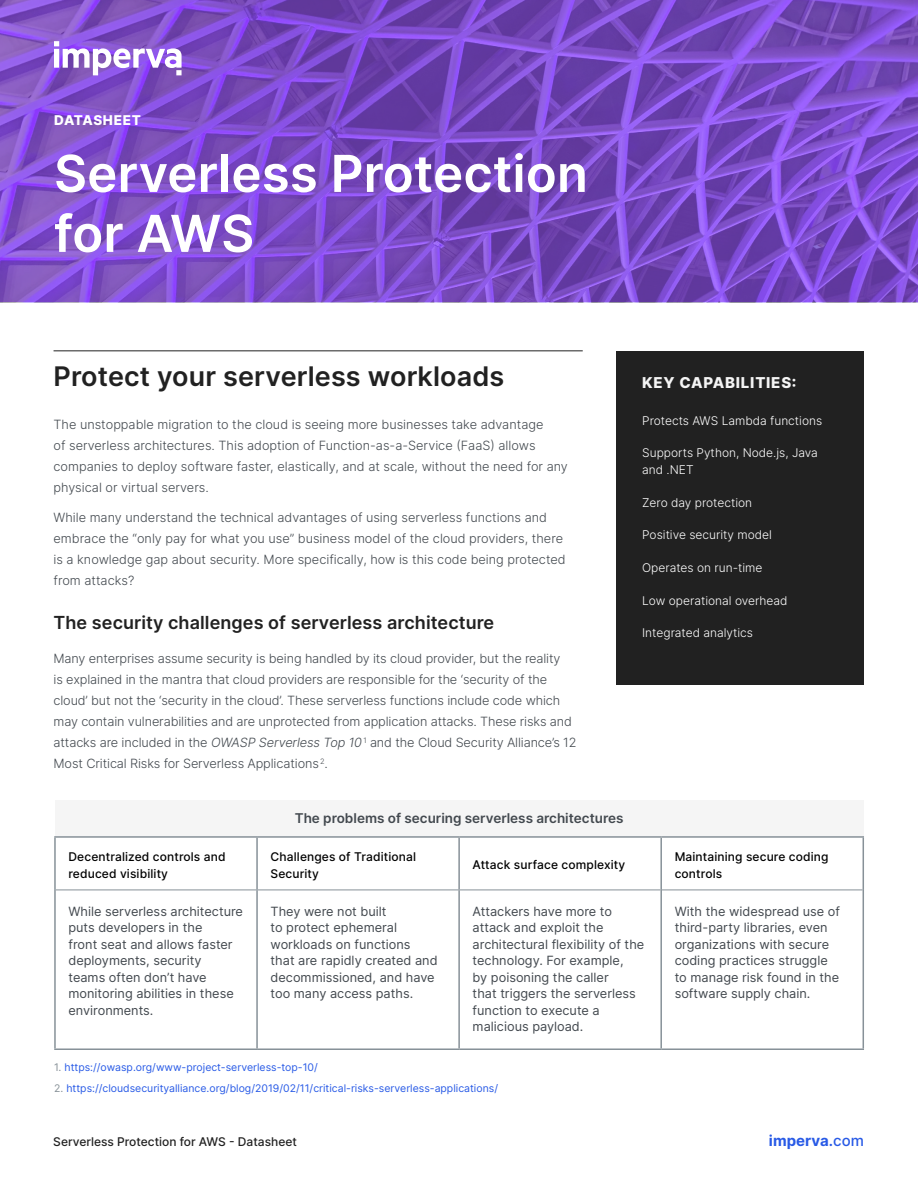
<style>
.page{position:relative;width:918px;height:1188px;background:#fff}
.page>*{position:absolute;margin:0;border:0;box-sizing:border-box;transform-origin:0 0}
.t1{font:600 51px/60px "Inter";color:#fff}
.t2{font:600 27px "Inter";letter-spacing:.005em;color:#212121}
.t3{font:600 18px "Inter";letter-spacing:.005em;color:#212121}
.t4{font:800 15px "Inter";letter-spacing:.05em;color:#f5f5f5}
.t5{font:700 15px "Inter";color:#285ae6}
.t6{font:600 13.5px "Inter";color:#43494f}
.t7{font:800 13.5px "Inter";letter-spacing:.04em;color:#fff}
.t8{font:300 12.75px/21px "Inter";letter-spacing:-.005em;color:#43494f}
.t9{font:12.75px/16.5px "Inter";color:#43494f}
.t10{font:300 12px/16.5px "Inter";color:#fff}
.t11{font:500 12px/16.5px "Inter";letter-spacing:.01em;color:#000}
.t12{font:500 12px "Inter";color:#212121}
.t13{font:10.5px "Inter";color:#285ae6}
.s1{font-style:italic}
.s2{color:#879198}
.s3{font-weight:600}
.s4{font-weight:500}
</style>
<div class="page">
<img style="left:0;top:0;width:918px;height:302px">
<svg style="left:54px;top:41px;width:128px;height:34px"></svg>
<hr style="left:54px;top:350px;width:529px;height:1px;background:#212121">
<div style="left:617px;top:351px;width:247px;height:334px;background:#212121"></div>
<div style="left:55px;top:800px;width:808px;height:37px;background:#f5f5f5"></div>
<hr style="left:54px;top:836px;width:203px;height:2px;background:#879198">
<hr style="left:257px;top:836px;width:202px;height:2px;background:#879198">
<hr style="left:459px;top:836px;width:202px;height:2px;background:#879198">
<hr style="left:661px;top:836px;width:203px;height:2px;background:#879198">
<hr style="left:54px;top:838px;width:2px;height:52px;background:#879198">
<hr style="left:256px;top:838px;width:2px;height:52px;background:#879198">
<hr style="left:458px;top:838px;width:2px;height:52px;background:#879198">
<hr style="left:56px;top:890px;width:201px;height:1px;background:#879198">
<hr style="left:257px;top:890px;width:202px;height:1px;background:#879198">
<hr style="left:459px;top:890px;width:201px;height:1px;background:#879198">
<hr style="left:662px;top:890px;width:201px;height:1px;background:#879198">
<hr style="left:54px;top:890px;width:2px;height:158px;background:#879198">
<hr style="left:256px;top:890px;width:2px;height:158px;background:#879198">
<hr style="left:458px;top:890px;width:2px;height:158px;background:#879198">
<hr style="left:54px;top:1048px;width:203px;height:2px;background:#879198">
<hr style="left:257px;top:1048px;width:202px;height:2px;background:#879198">
<hr style="left:661px;top:1048px;width:203px;height:2px;background:#879198">
<hr style="left:660px;top:838px;width:2px;height:52px;background:#879198">
<hr style="left:660px;top:890px;width:2px;height:158px;background:#879198">
<hr style="left:459px;top:1048px;width:202px;height:2px;background:#879198">
<hr style="left:863px;top:838px;width:1px;height:52px;background:#879198">
<hr style="left:863px;top:890px;width:1px;height:158px;background:#879198">
<p class="t7" style="left:54px;top:110px;width:88px">DATASHEET</p>
<h1 class="t1" style="left:54px;top:142px;width:536px">Serverless Protection for AWS</h1>
<h2 class="t2" style="left:54px;top:356px;width:452px">Protect your serverless workloads</h2>
<p class="t8" style="left:54px;top:414px;width:516px">The unstoppable migration to the cloud is seeing more businesses take advantage<br>of serverless architectures. This adoption of Function-as-a-Service (FaaS) allows companies to deploy software faster, elastically, and at scale, without the need for any physical or virtual servers.</p>
<p class="t8" style="left:54px;top:507px;width:514px">While many understand the technical advantages of using serverless functions and embrace the “only pay for what you use” business model of the cloud providers, there is a knowledge gap about security. More specifically, how is this code being protected from attacks?</p>
<h3 class="t3" style="left:54px;top:609px;width:442px">The security challenges of serverless architecture</h3>
<p class="t8" style="left:54px;top:648px;width:525px">Many enterprises assume security is being handled by its cloud provider, but the reality<br>is explained in the mantra that cloud providers are responsible for the ‘security of the cloud’ but not the ‘security in the cloud’. These serverless functions include code which may contain vulnerabilities and are unprotected from application attacks. These risks and attacks are included in the <span class="s1">OWASP Serverless Top 10</span> <sup>1</sup> and the Cloud Security Alliance’s 12<br>Most Critical Risks for Serverless Applications <sup>2</sup>.</p>
<p class="t6" style="left:295px;top:809px;width:330px">The problems of securing serverless architectures</p>
<p class="t4" style="left:642px;top:371px;width:156px">KEY CAPABILITIES:</p>
<p class="t10" style="left:642px;top:412px;width:182px">Protects AWS Lambda functions</p>
<p class="t10" style="left:642px;top:445px;width:177px">Supports Python, Node.js, Java and .NET</p>
<p class="t10" style="left:642px;top:494px;width:112px">Zero day protection</p>
<p class="t10" style="left:642px;top:526px;width:131px">Positive security model</p>
<p class="t10" style="left:642px;top:559px;width:122px">Operates on run-time</p>
<p class="t10" style="left:642px;top:592px;width:147px">Low operational overhead</p>
<p class="t10" style="left:642px;top:625px;width:112px">Integrated analytics</p>
<p class="t11" style="left:68px;top:848px;width:159px">Decentralized controls and reduced visibility</p>
<p class="t11" style="left:271px;top:848px;width:147px">Challenges of Traditional<br>Security</p>
<p class="t11" style="left:473px;top:857px;width:154px">Attack surface complexity</p>
<p class="t11" style="left:675px;top:848px;width:155px">Maintaining secure coding controls</p>
<p class="t9" style="left:68px;top:903px;width:176px">While serverless architecture puts developers in the<br>front seat and allows faster deployments, security<br>teams often don’t have monitoring abilities in these environments.</p>
<p class="t9" style="left:271px;top:903px;width:169px">They were not built<br>to protect ephemeral workloads on functions that are rapidly created and decommissioned, and have too many access paths.</p>
<p class="t9" style="left:473px;top:903px;width:173px">Attackers have more to attack and exploit the architectural flexibility of the technology. For example,<br>by poisoning the caller<br>that triggers the serverless function to execute a malicious payload.</p>
<p class="t9" style="left:675px;top:903px;width:167px">With the widespread use of third-party libraries, even organizations with secure coding practices struggle to manage risk found in the software supply chain.</p>
<p class="t13" style="left:54px;top:1059px;width:265px"><span class="s2">1.</span> https://owasp.org/www-project-serverless-top-10/</p>
<p class="t13" style="left:54px;top:1081px;width:445px"><span class="s2">2.</span> https://cloudsecurityalliance.org/blog/2019/02/11/critical-risks-serverless-applications/</p>
<p class="t12" style="left:53px;top:1132px;width:245px">Serverless Protection for AWS - Datasheet</p>
<p class="t5" style="left:769px;top:1129px;width:97px">imperva<span class="s3">.</span><span class="s4">com</span></p>
</div>
